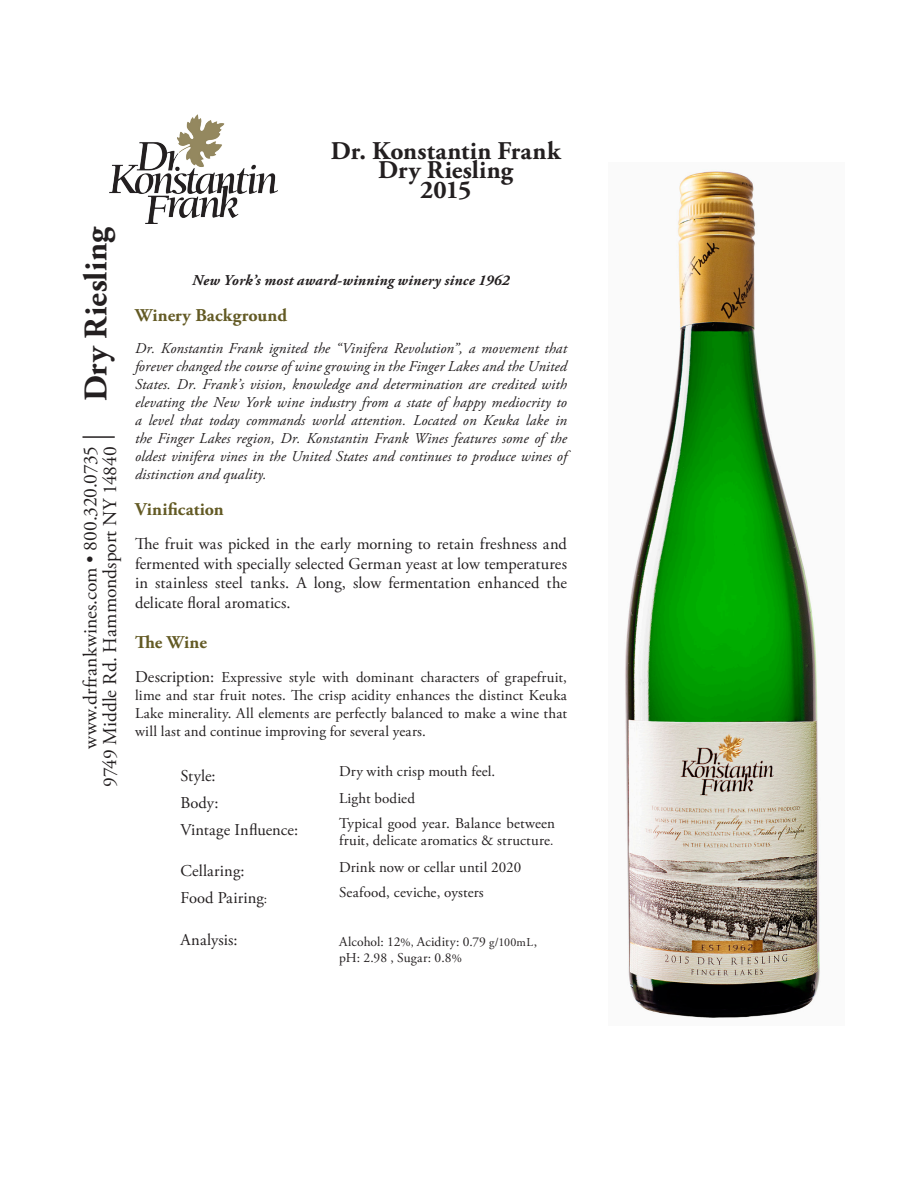
<style>
.page{position:relative;width:918px;height:1188px;background:#fff}
.page>*{position:absolute;margin:0;border:0;box-sizing:border-box;transform-origin:0 0}
.t1{font:700 33px "Adobe Garamond Pro";letter-spacing:.005em;color:#231f20}
.t2{font:700 25.5px/19.5px "Adobe Garamond Pro";letter-spacing:.005em;color:#231f20;text-align:center}
.t3{font:19.5px/19.5px "Adobe Garamond Pro";color:#231f20;text-align:right}
.t4{font:700 18px "Adobe Garamond Pro";letter-spacing:.015em;color:#635a24}
.t5{font:16.5px/19.8px "Adobe Garamond Pro";letter-spacing:.005em;color:#231f20;text-align:justify}
.t6{font:italic 15px/18px "Adobe Garamond Pro";letter-spacing:.01em;color:#231f20;text-align:justify}
.t7{font:15px/18px "Adobe Garamond Pro";letter-spacing:.01em;color:#231f20;text-align:justify}
.t8{font:italic 700 15px "Adobe Garamond Pro";letter-spacing:.015em;color:#231f20}
.t9{font:13.5px "Adobe Garamond Pro";color:#231f20}
.s1{font-size:16.5px}
.s2{font-size:13.5px}
.s3{font-family:"Garamond"}
.s4{font-size:12px}
</style>
<div class="page">
<hr style="left:82px;top:436px;width:33px;height:2px;background:#231f20">
<img style="left:110px;top:114px;width:168px;height:110px">
<img style="left:625px;top:171px;width:195px;height:847px">
<p class="t1" style="left:77px;top:401px;width:176px;rotate:-90deg">Dry Riesling</p>
<p class="t3" style="left:81px;top:787px;width:342px;rotate:-90deg">www.drfrankwines.com • 800.320.0735<br>9749 Middle Rd. Hammondsport NY 14840</p>
<p class="t2" style="left:331px;top:141px;width:231px">Dr. Konstantin Frank<br>Dry Riesling</p>
<p class="t2" style="left:420px;top:180px;width:53px">2015</p>
<p class="t8" style="left:192px;top:272px;width:319px">New York’s most award-winning winery since 1962</p>
<p class="t4" style="left:135px;top:305px;width:154px">Winery Background</p>
<p class="t6" style="left:135px;top:340px;width:434px">Dr. Konstantin Frank ignited the “Vinifera Revolution”, a movement that forever changed the course of wine growing in the Finger Lakes and the United States. Dr. Frank’s vision, knowledge and determination are credited with elevating the New York wine industry from a state of happy mediocrity to a level that today commands world attention. Located on Keuka lake in the Finger Lakes region, Dr. Konstantin Frank Wines features some of the oldest vinifera vines in the United States and continues to produce wines of distinction and quality.</p>
<p class="t4" style="left:135px;top:498px;width:90px">Vinification</p>
<p class="t5" style="left:135px;top:534px;width:434px">The fruit was picked in the early morning to retain freshness and fermented with specially selected German yeast at low temperatures in stainless steel tanks. A long, slow fermentation enhanced the delicate floral aromatics.</p>
<p class="t4" style="left:135px;top:632px;width:73px">The Wine</p>
<p class="t7" style="left:135px;top:669px;width:434px"><span class="s1">Description:</span> Expressive style with dominant characters of grapefruit, lime and star fruit notes. The crisp acidity enhances the distinct Keuka Lake minerality. All elements are perfectly balanced to make a wine that will last and continue improving for several years.</p>
<p class="t5" style="left:180px;top:766px;width:37px">Style:</p>
<p class="t5" style="left:180px;top:793px;width:40px">Body:</p>
<p class="t5" style="left:180px;top:820px;width:119px">Vintage Influence:</p>
<p class="t5" style="left:180px;top:862px;width:66px">Cellaring:</p>
<p class="t5" style="left:180px;top:889px;width:88px">Food Pairing<span class="s2">:</span></p>
<p class="t5" style="left:180px;top:930px;width:59px">Analysis:</p>
<p class="t7" style="left:339px;top:762px;width:158px">Dry with crisp mouth feel.</p>
<p class="t7" style="left:339px;top:789px;width:77px">Light bodied</p>
<p class="t7" style="left:339px;top:816px;width:217px;line-height:16.5px">Typical good year. Balance between fruit, delicate aromatics &amp; structure<span class="s3">.</span></p>
<p class="t7" style="left:339px;top:858px;width:184px">Drink now or cellar until 2020</p>
<p class="t7" style="left:339px;top:884px;width:146px">Seafood, ceviche, oysters</p>
<p class="t9" style="left:339px;top:933px;width:199px">Alcohol: 12<span class="s4">%,</span> Acidity: 0.79 <span class="s4">g/100mL</span>,</p>
<p class="t9" style="left:339px;top:949px;width:124px">pH: 2.98 , Sugar: 0.8<span class="s4">%</span></p>
</div>
